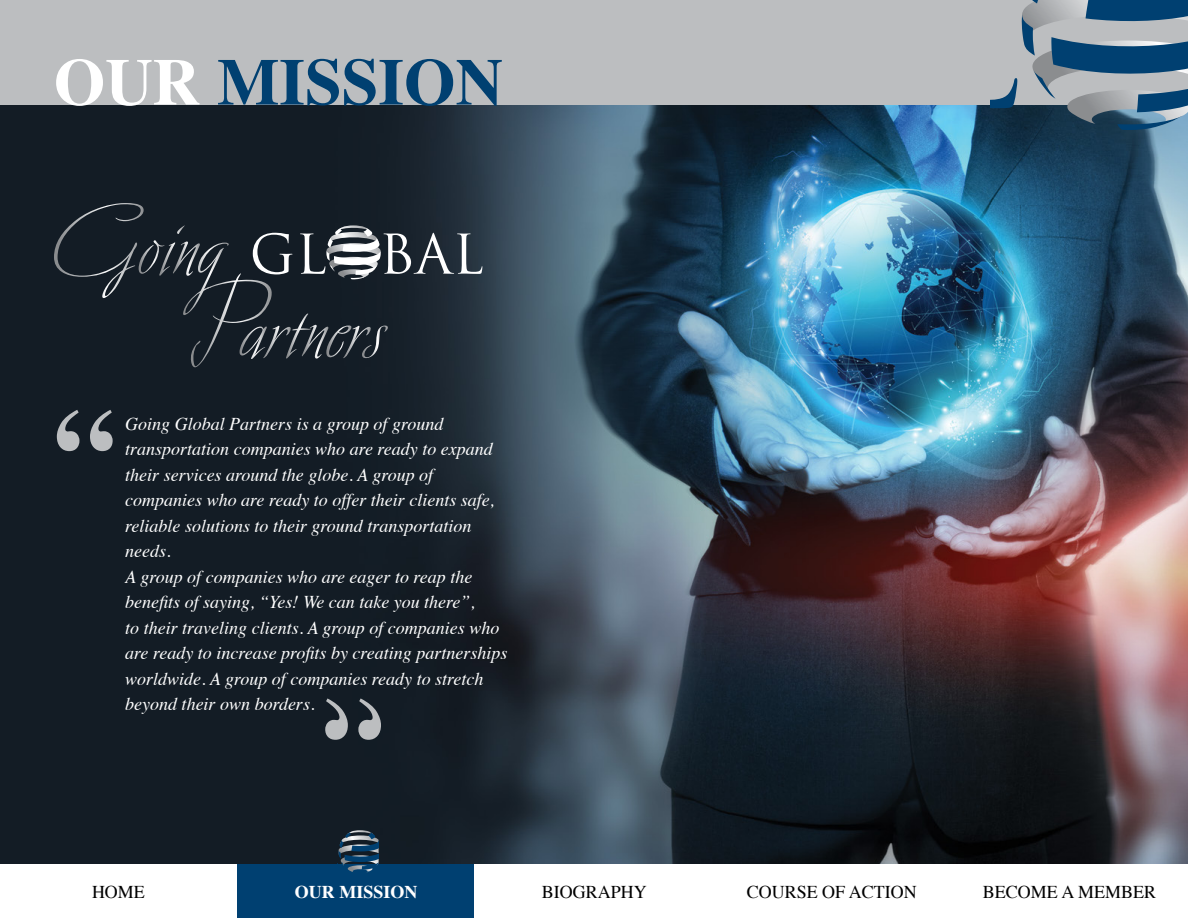
<style>
.page{position:relative;width:1188px;height:918px;background:#fff}
.page>*{position:absolute;margin:0;border:0;box-sizing:border-box;transform-origin:0 0}
.t1{font:700 123px "Times";color:#bcbec0}
.t2{font:700 66px "Times";color:#004071}
.t3{font:italic 18px/25.5px "Times";color:#fff}
.t4{font:18px "Times";color:#000}
.t5{font:700 18px "Times";color:#fff}
.s1{color:#fff}
</style>
<div class="page">
<img style="left:0;top:105px;width:1188px;height:760px">
<div style="left:0;top:0;width:1188px;height:105px;background:#bcbec0"></div>
<div style="left:237px;top:865px;width:240px;height:53px;background:#004071"></div>
<div style="left:474px;top:865px;width:240px;height:53px;background:#fff"></div>
<svg style="left:332px;top:830px;width:47px;height:43px;background:#2f4b62"></svg>
<svg style="left:54px;top:203px;width:428px;height:164px;background:#262f38"></svg>
<svg style="left:991px;top:0;width:197px;height:131px"></svg>
<div style="left:325px;top:698px;width:56px;height:42px;background:#131c25"></div>
<h2 class="t2" style="left:54px;top:19px;width:451px"><span class="s1">OUR</span> MISSION</h2>
<h1 class="t1" style="left:53px;top:336px;width:63px">“</h1>
<p class="t3" style="left:125px;top:410px;width:384px">Going Global Partners is a group of ground transportation companies who are ready to expand their services around the globe. A group of companies who are ready to offer their clients safe, reliable solutions to their ground transportation needs.<br>A group of companies who are eager to reap the benefits of saying, “Yes! We can take you there”,<br>to their traveling clients. A group of companies who are ready to increase profits by creating partnerships worldwide. A group of companies ready to stretch beyond their own borders.</p>
<p class="t4" style="left:92px;top:875px;width:54px">HOME</p>
<p class="t5" style="left:295px;top:874px;width:124px">OUR MISSION</p>
<p class="t4" style="left:542px;top:875px;width:106px">BIOGRAPHY</p>
<p class="t4" style="left:747px;top:875px;width:172px">COURSE OF ACTION</p>
<p class="t4" style="left:983px;top:875px;width:175px">BECOME A MEMBER</p>
</div>
